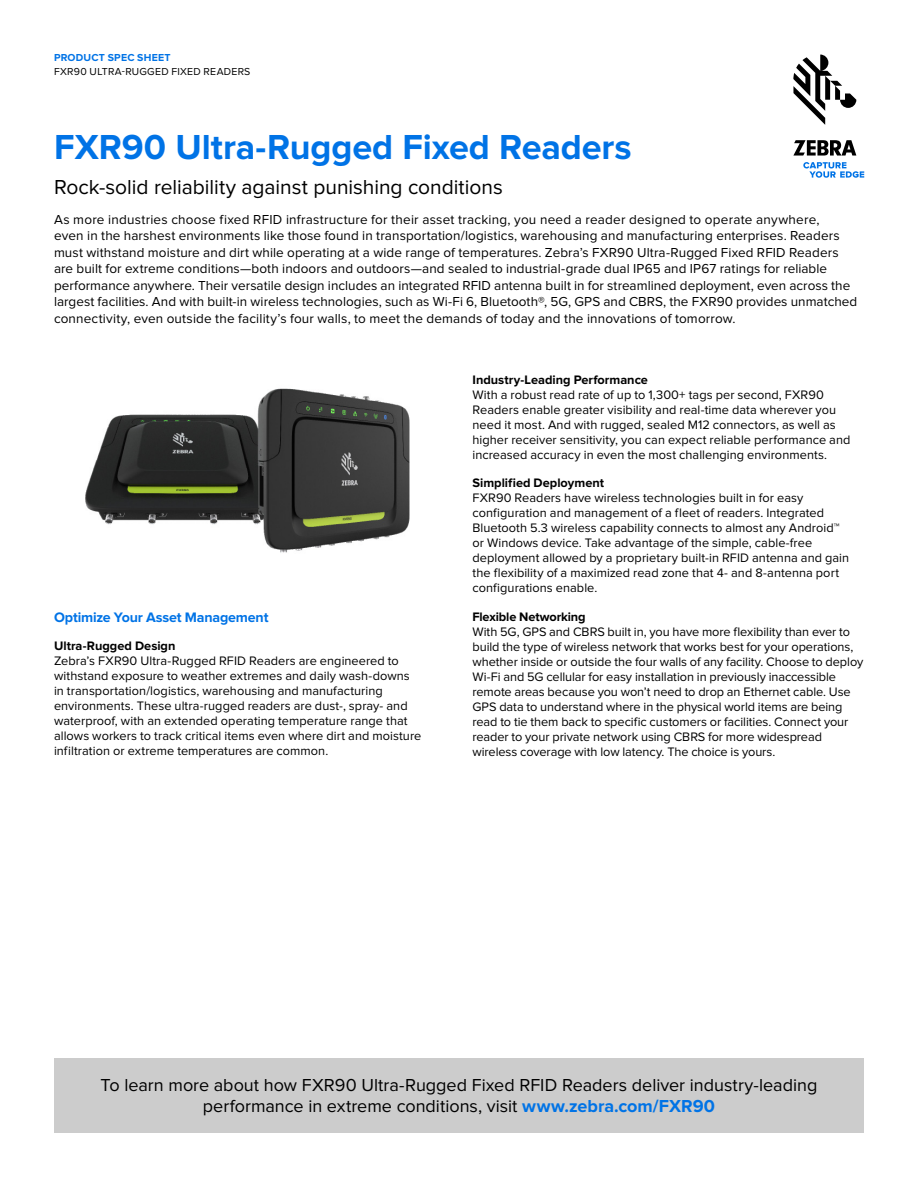
<style>
.page{position:relative;width:918px;height:1188px;background:#fff}
.page>*{position:absolute;margin:0;border:0;box-sizing:border-box;transform-origin:0 0}
.Heading-1-Cover{font:700 36px "Proxima Nova";letter-spacing:-.005em;color:#0073e6}
.Subhead-1-Cover{font:21px "Proxima Nova";color:#000}
.CTA-Call_To_Action{font:18px/21px "Proxima Nova";color:#000;text-align:center}
.Heading-3_Interior_Black{font:700 14.25px "Proxima Nova";letter-spacing:-.015em;color:#0073e6}
.Introduction-Cover{font:13.5px/16.5px "Proxima Nova";letter-spacing:.005em;color:#000}
.Body{font:12.75px/15px "Proxima Nova";letter-spacing:.005em;color:#000}
.Heading-3_Interior_Black-2{font:700 12.75px "Proxima Nova";color:#000}
.Zebra_Product_Descriptor{font:10.5px "Proxima Nova";letter-spacing:.025em;color:#000}
.Collateral_Type{font:700 10.5px "Proxima Nova";letter-spacing:.02em;color:#0073e6}
.s1{font-weight:700;color:#0073e6}
</style>
<div class="page">
<img style="left:86px;top:388px;width:324px;height:165px">
<div style="left:54px;top:1058px;width:810px;height:75px;background:#ccc"></div>
<svg style="left:793px;top:55px;width:63px;height:70px"></svg>
<svg style="left:793px;top:140px;width:63px;height:16px"></svg>
<svg style="left:803px;top:162px;width:61px;height:16px"></svg>
<p class="Collateral_Type" style="left:54px;top:53px;width:118px">PRODUCT SPEC SHEET</p>
<p class="Zebra_Product_Descriptor" style="left:54px;top:67px;width:198px">FXR90 ULTRA-RUGGED FIXED READERS</p>
<p class="Heading-1-Cover" style="left:54px;top:131px;width:579px">FXR90 Ultra-Rugged Fixed Readers</p>
<p class="Subhead-1-Cover" style="left:54px;top:177px;width:450px">Rock-solid reliability against punishing conditions</p>
<p class="Introduction-Cover" style="left:54px;top:212px;width:805px">As more industries choose fixed RFID infrastructure for their asset tracking, you need a reader designed to operate anywhere,<br>even in the harshest environments like those found in transportation/logistics, warehousing and manufacturing enterprises. Readers must withstand moisture and dirt while operating at a wide range of temperatures. Zebra’s FXR90 Ultra-Rugged Fixed RFID Readers are built for extreme conditions—both indoors and outdoors—and sealed to industrial-grade dual IP65 and IP67 ratings for reliable performance anywhere. Their versatile design includes an integrated RFID antenna built in for streamlined deployment, even across the largest facilities. And with built-in wireless technologies, such as Wi-Fi 6, Bluetooth®, 5G, GPS and CBRS, the FXR90 provides unmatched connectivity, even outside the facility’s four walls, to meet the demands of today and the innovations of tomorrow.</p>
<p class="Heading-3_Interior_Black" style="left:54px;top:610px;width:216px">Optimize Your Asset Management</p>
<p class="Heading-3_Interior_Black-2" style="left:54px;top:640px;width:123px">Ultra-Rugged Design</p>
<p class="Body" style="left:54px;top:654px;width:369px">Zebra’s FXR90 Ultra-Rugged RFID Readers are engineered to withstand exposure to weather extremes and daily wash-downs in transportation/logistics, warehousing and manufacturing environments. These ultra-rugged readers are dust-, spray- and waterproof, with an extended operating temperature range that allows workers to track critical items even where dirt and moisture infiltration or extreme temperatures are common.</p>
<p class="Heading-3_Interior_Black-2" style="left:472px;top:374px;width:177px">Industry-Leading Performance</p>
<p class="Body" style="left:472px;top:387px;width:379px">With a robust read rate of up to 1,300+ tags per second, FXR90<br>Readers enable greater visibility and real-time data wherever you need it most. And with rugged, sealed M12 connectors, as well as higher receiver sensitivity, you can expect reliable performance and increased accuracy in even the most challenging environments.</p>
<p class="Heading-3_Interior_Black-2" style="left:472px;top:477px;width:133px">Simplified Deployment</p>
<p class="Body" style="left:472px;top:491px;width:378px">FXR90 Readers have wireless technologies built in for easy configuration and management of a fleet of readers. Integrated Bluetooth 5.3 wireless capability connects to almost any Android™ or Windows device. Take advantage of the simple, cable-free deployment allowed by a proprietary built-in RFID antenna and gain the flexibility of a maximized read zone that 4- and 8-antenna port configurations enable.</p>
<p class="Heading-3_Interior_Black-2" style="left:472px;top:611px;width:115px">Flexible Networking</p>
<p class="Body" style="left:472px;top:624px;width:392px">With 5G, GPS and CBRS built in, you have more flexibility than ever to build the type of wireless network that works best for your operations, whether inside or outside the four walls of any facility. Choose to deploy Wi-Fi and 5G cellular for easy installation in previously inaccessible remote areas because you won’t need to drop an Ethernet cable. Use GPS data to understand where in the physical world items are being read to tie them back to specific customers or facilities. Connect your reader to your private network using CBRS for more widespread wireless coverage with low latency. The choice is yours.</p>
<p class="CTA-Call_To_Action" style="left:101px;top:1076px;width:718px">To learn more about how FXR90 Ultra-Rugged Fixed RFID Readers deliver industry-leading performance in extreme conditions, visit <span class="s1">www.zebra.com/FXR90</span></p>
</div>
